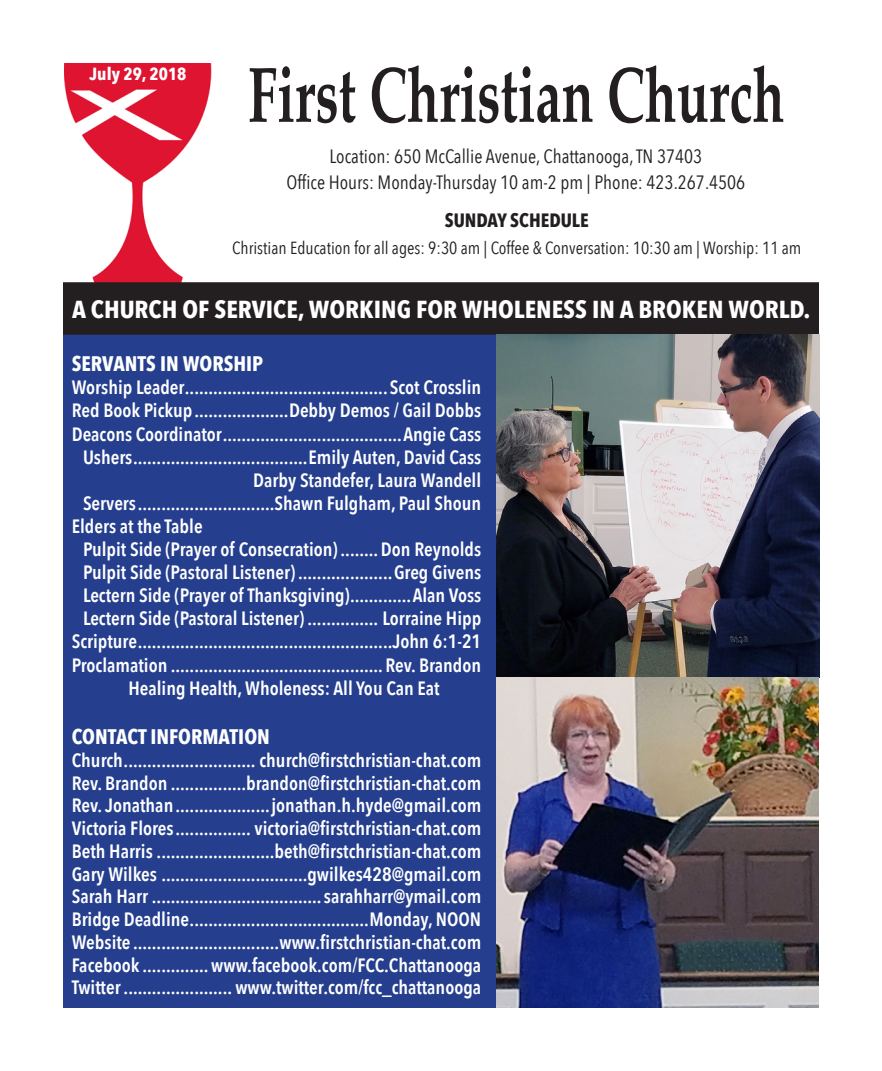
<style>
.page{position:relative;width:882px;height:1071px;background:#fff}
.page>*{position:absolute;margin:0;border:0;box-sizing:border-box;transform-origin:0 0}
.t1{font:700 78.75px "Palatino";color:#231f20;scale:.67 1}
.t2{font:700 24.5px "Avenir Next Condensed";color:#fff;scale:1.05 1}
.t3{font:700 21px "Avenir Next Condensed";color:#fff}
.t4{font:600 19.25px "Avenir Next Condensed";color:#fff}
.t5{font:19.25px "Avenir Next Condensed";color:#231f20}
.t6{font:700 19.25px "Avenir Next Condensed";color:#231f20}
.t7{font:17.5px "Avenir Next Condensed";color:#231f20}
.t8{font:700 17.5px "Avenir Next Condensed";color:#fff}
</style>
<div class="page">
<div style="left:63px;top:335px;width:433px;height:673px;background:#253f8e"></div>
<img style="left:65px;top:63px;width:147px;height:219px">
<div style="left:63px;top:282px;width:756px;height:53px;background:#231f20"></div>
<img style="left:496px;top:335px;width:324px;height:673px">
<p class="t8" style="left:90px;top:63px;width:98px">July 29, 2018</p>
<p class="t1" style="left:248px;top:28px;width:802px">First Christian Church</p>
<p class="t5" style="left:330px;top:140px;width:374px">Location: 650 McCallie Avenue, Chattanooga, TN 37403</p>
<p class="t5" style="left:286px;top:166px;width:460px">Office Hours: Monday-Thursday 10 am-2 pm | Phone: 423.267.4506</p>
<p class="t6" style="left:445px;top:209px;width:145px">SUNDAY SCHEDULE</p>
<p class="t7" style="left:232px;top:232px;width:571px">Christian Education for all ages: 9:30 am | Coffee &amp; Conversation: 10:30 am | Worship: 11 am</p>
<p class="t2" style="left:72px;top:295px;width:705px">A CHURCH OF SERVICE, WORKING FOR WHOLENESS IN A BROKEN WORLD.</p>
<p class="t3" style="left:72px;top:351px;width:193px">SERVANTS IN WORSHIP</p>
<p class="t4" style="left:72px;top:371px;width:411px">Worship Leader...........................................Scot Crosslin</p>
<p class="t4" style="left:72px;top:394px;width:411px">Red Book Pickup....................Debby Demos / Gail Dobbs</p>
<p class="t4" style="left:72px;top:417px;width:411px">Deacons Coordinator......................................Angie Cass</p>
<p class="t4" style="left:83px;top:440px;width:400px">Ushers.....................................Emily Auten, David Cass</p>
<p class="t4" style="left:253px;top:463px;width:230px">Darby Standefer, Laura Wandell</p>
<p class="t4" style="left:83px;top:487px;width:400px">Servers.............................Shawn Fulgham, Paul Shoun</p>
<p class="t4" style="left:72px;top:510px;width:132px">Elders at the Table</p>
<p class="t4" style="left:83px;top:533px;width:400px">Pulpit Side (Prayer of Consecration) ........Don Reynolds</p>
<p class="t4" style="left:83px;top:556px;width:400px">Pulpit Side (Pastoral Listener) ....................Greg Givens</p>
<p class="t4" style="left:83px;top:579px;width:400px">Lectern Side (Prayer of Thanksgiving).............Alan Voss</p>
<p class="t4" style="left:83px;top:602px;width:400px">Lectern Side (Pastoral Listener) ............... Lorraine Hipp</p>
<p class="t4" style="left:72px;top:625px;width:411px">Scripture......................................................John 6:1-21</p>
<p class="t4" style="left:72px;top:648px;width:411px">Proclamation ............................................. Rev. Brandon</p>
<p class="t4" style="left:128px;top:671px;width:313px">Healing Health, Wholeness: All You Can Eat</p>
<p class="t3" style="left:72px;top:724px;width:200px">CONTACT INFORMATION</p>
<p class="t4" style="left:72px;top:744px;width:411px">Church............................ church@firstchristian-chat.com</p>
<p class="t4" style="left:72px;top:766px;width:411px">Rev. Brandon ................brandon@firstchristian-chat.com</p>
<p class="t4" style="left:72px;top:789px;width:411px">Rev. Jonathan....................jonathan.h.hyde@gmail.com</p>
<p class="t4" style="left:72px;top:812px;width:411px">Victoria Flores................ victoria@firstchristian-chat.com</p>
<p class="t4" style="left:72px;top:835px;width:411px">Beth Harris .........................beth@firstchristian-chat.com</p>
<p class="t4" style="left:72px;top:857px;width:411px">Gary Wilkes ...............................gwilkes428@gmail.com</p>
<p class="t4" style="left:72px;top:880px;width:411px">Sarah Harr ....................................sarahharr@ymail.com</p>
<p class="t4" style="left:72px;top:903px;width:411px">Bridge Deadline......................................Monday, NOON</p>
<p class="t4" style="left:72px;top:926px;width:411px">Website ...............................www.firstchristian-chat.com</p>
<p class="t4" style="left:72px;top:948px;width:411px">Facebook ..............www.facebook.com/FCC.Chattanooga</p>
<p class="t4" style="left:72px;top:971px;width:411px">Twitter ....................... www.twitter.com/fcc_chattanooga</p>
</div>
